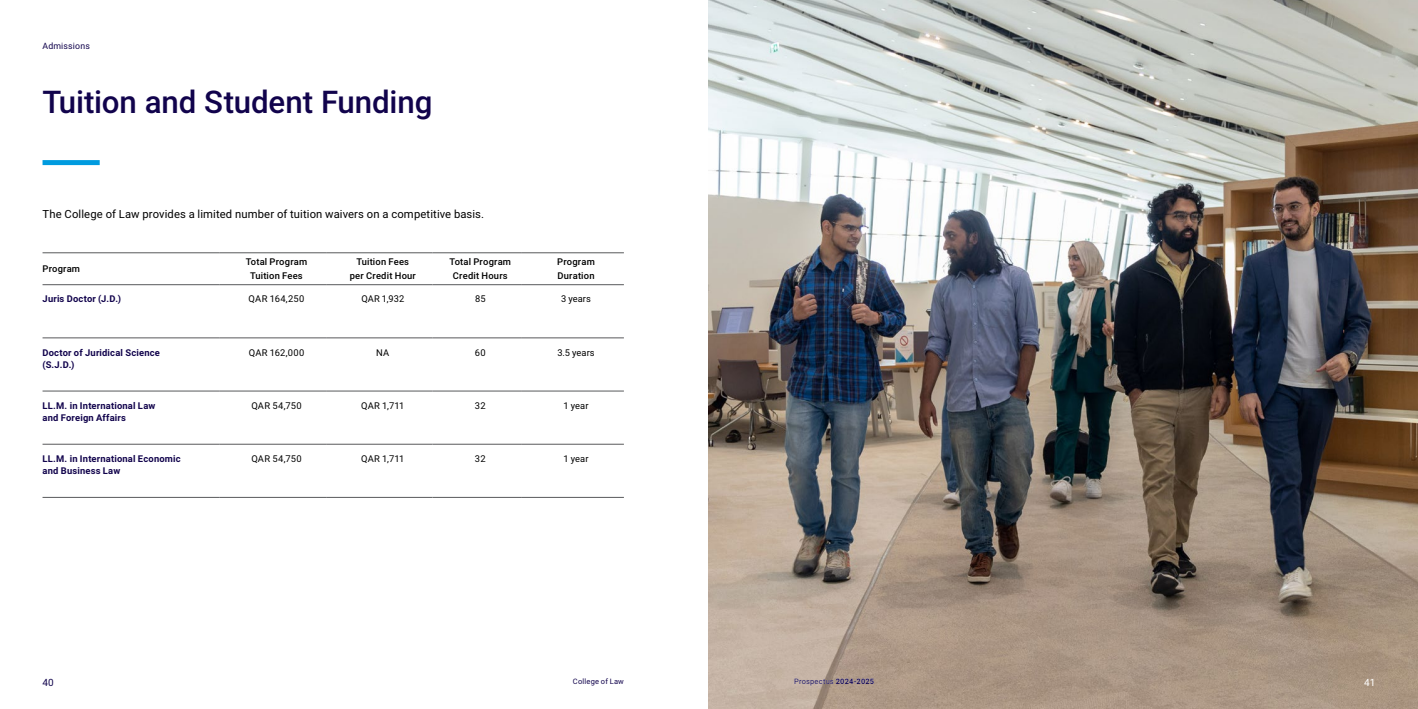
<style>
.page{position:relative;width:1418px;height:709px;background:#fff}
.page>*{position:absolute;margin:0;border:0;box-sizing:border-box;transform-origin:0 0}
.t1{font:500 31.25px "HBKU";letter-spacing:-.005em;color:#11034c}
.t2{font:11.25px "HBKU";letter-spacing:.01em;color:#000}
.t3{font:10px "HBKU";color:#11034c}
.t4{font:10px "HBKU";color:#fff}
.t5{font:700 9.38px/12.5px "HBKU";letter-spacing:.02em;color:#11034c}
.t6{font:9.38px "HBKU";letter-spacing:.01em;color:#000}
.t7{font:500 9.38px/13.8px "HBKU";letter-spacing:.02em;color:#000;text-align:center}
.t8{font:8.75px "HBKU";letter-spacing:.02em;color:#11034c}
.t9{font:7.5px "HBKU";letter-spacing:.025em;color:#11034c}
.s1{font-weight:700}
</style>
<div class="page">
<hr style="left:43px;top:252px;width:177px;height:1px;background:#58595b">
<hr style="left:220px;top:252px;width:106px;height:1px;background:#58595b">
<hr style="left:326px;top:252px;width:106px;height:1px;background:#58595b">
<hr style="left:432px;top:252px;width:89px;height:1px;background:#58595b">
<hr style="left:521px;top:252px;width:103px;height:1px;background:#58595b">
<hr style="left:43px;top:284px;width:177px;height:1px;background:#58595b">
<hr style="left:220px;top:284px;width:106px;height:1px;background:#58595b">
<hr style="left:326px;top:284px;width:106px;height:1px;background:#58595b">
<hr style="left:432px;top:284px;width:89px;height:1px;background:#58595b">
<hr style="left:521px;top:284px;width:103px;height:1px;background:#58595b">
<hr style="left:43px;top:338px;width:177px;height:1px;background:#58595b">
<hr style="left:220px;top:338px;width:106px;height:1px;background:#58595b">
<hr style="left:326px;top:338px;width:106px;height:1px;background:#58595b">
<hr style="left:432px;top:338px;width:89px;height:1px;background:#58595b">
<hr style="left:521px;top:338px;width:103px;height:1px;background:#58595b">
<hr style="left:43px;top:391px;width:177px;height:1px;background:#58595b">
<hr style="left:220px;top:391px;width:106px;height:1px;background:#58595b">
<hr style="left:326px;top:391px;width:106px;height:1px;background:#58595b">
<hr style="left:432px;top:391px;width:89px;height:1px;background:#58595b">
<hr style="left:521px;top:391px;width:103px;height:1px;background:#58595b">
<hr style="left:43px;top:444px;width:177px;height:1px;background:#58595b">
<hr style="left:220px;top:444px;width:106px;height:1px;background:#58595b">
<hr style="left:326px;top:444px;width:106px;height:1px;background:#58595b">
<hr style="left:432px;top:444px;width:89px;height:1px;background:#58595b">
<hr style="left:521px;top:444px;width:103px;height:1px;background:#58595b">
<hr style="left:43px;top:497px;width:177px;height:1px;background:#58595b">
<hr style="left:220px;top:497px;width:106px;height:1px;background:#58595b">
<hr style="left:326px;top:497px;width:106px;height:1px;background:#58595b">
<hr style="left:432px;top:497px;width:89px;height:1px;background:#58595b">
<hr style="left:521px;top:497px;width:103px;height:1px;background:#58595b">
<div style="left:43px;top:160px;width:57px;height:5px;background:#009bdf"></div>
<img style="left:709px;top:0;width:708px;height:709px">
<p class="t8" style="left:43px;top:40px;width:49px">Admissions</p>
<h1 class="t1" style="left:43px;top:79px;width:391px">Tuition and Student Funding</h1>
<p class="t2" style="left:43px;top:206px;width:443px">The College of Law provides a limited number of tuition waivers on a competitive basis.</p>
<p class="t7" style="left:43px;top:262px;width:39px">Program</p>
<p class="t7" style="left:246px;top:255px;width:63px">Total Program<br>Tuition Fees</p>
<p class="t7" style="left:350px;top:255px;width:68px">Tuition Fees per Credit Hour</p>
<p class="t7" style="left:449px;top:255px;width:63px">Total Program<br>Credit Hours</p>
<p class="t7" style="left:557px;top:255px;width:39px;text-align:left">Program<br>Duration</p>
<p class="t5" style="left:43px;top:293px;width:80px">Juris Doctor (J.D.)</p>
<p class="t6" style="left:249px;top:292px;width:57px">QAR 164,250</p>
<p class="t6" style="left:361px;top:292px;width:44px">QAR 1,932</p>
<p class="t6" style="left:475px;top:292px;width:12px">85</p>
<p class="t6" style="left:561px;top:292px;width:31px">3 years</p>
<p class="t5" style="left:43px;top:346px;width:119px">Doctor of Juridical Science (S.J.D.)</p>
<p class="t6" style="left:249px;top:345px;width:57px">QAR 162,000</p>
<p class="t6" style="left:376px;top:345px;width:15px">NA</p>
<p class="t6" style="left:475px;top:345px;width:12px">60</p>
<p class="t6" style="left:557px;top:345px;width:39px">3.5 years</p>
<p class="t5" style="left:43px;top:399px;width:114px">LL.M. in International Law and Foreign Affairs</p>
<p class="t6" style="left:251px;top:399px;width:52px">QAR 54,750</p>
<p class="t6" style="left:361px;top:399px;width:45px">QAR 1,711</p>
<p class="t6" style="left:475px;top:399px;width:12px">32</p>
<p class="t6" style="left:563px;top:399px;width:26px">1 year</p>
<p class="t5" style="left:43px;top:452px;width:140px">LL.M. in International Economic and Business Law</p>
<p class="t6" style="left:251px;top:452px;width:52px">QAR 54,750</p>
<p class="t6" style="left:361px;top:452px;width:45px">QAR 1,711</p>
<p class="t6" style="left:475px;top:452px;width:12px">32</p>
<p class="t6" style="left:563px;top:452px;width:26px">1 year</p>
<p class="t3" style="left:43px;top:675px;width:13px">40</p>
<p class="t9" style="left:573px;top:676px;width:52px">College of Law</p>
<p class="t9" style="left:794px;top:676px;width:82px">Prospectus <span class="s1">2024-2025</span></p>
<p class="t4" style="left:1364px;top:675px;width:13px">41</p>
</div>
